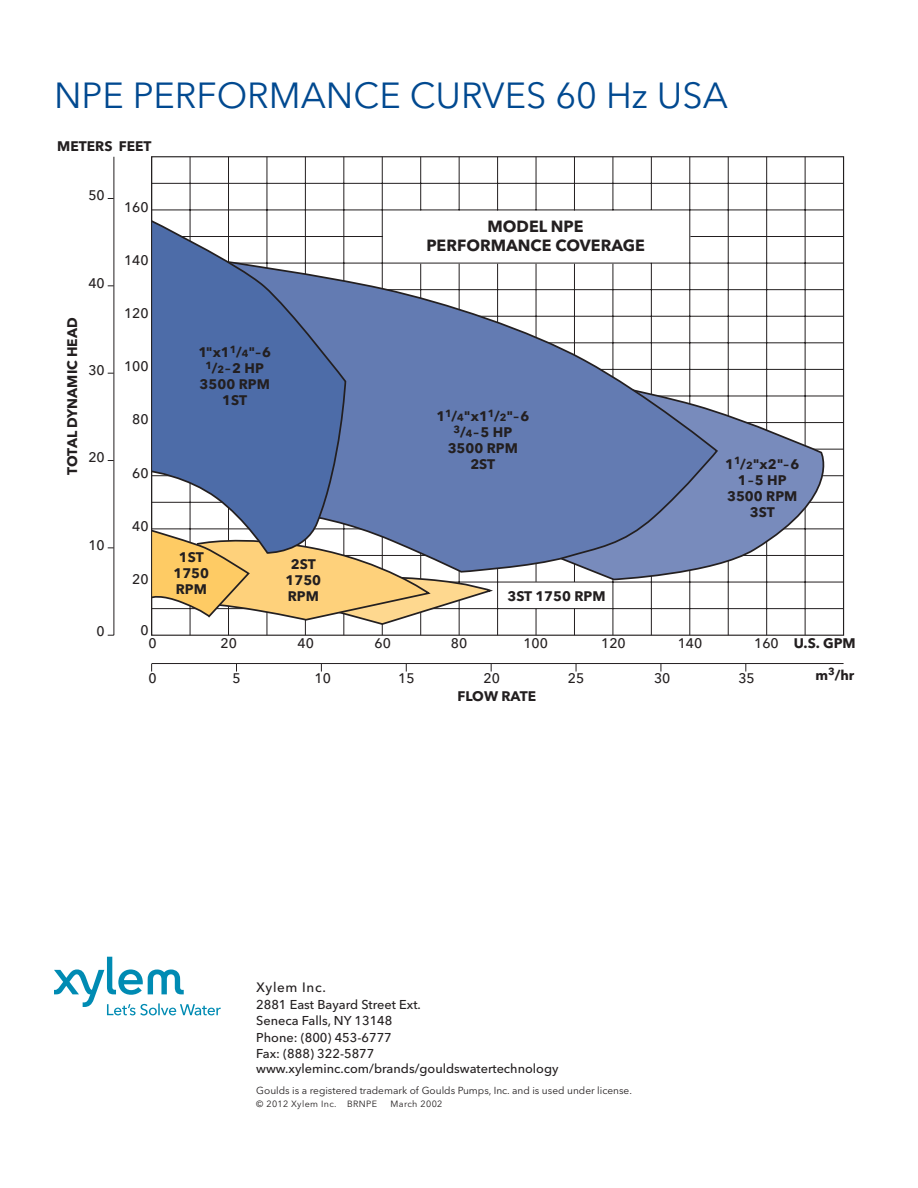
<style>
.page{position:relative;width:918px;height:1188px;background:#fff}
.page>*{position:absolute;margin:0;border:0;box-sizing:border-box;transform-origin:0 0}
.t1{font:36px "Avenir Next LT Pro";color:#014990}
.t2{font:700 16.05px/19.4px "Avenir Next LT Pro";color:#231f20;text-align:center}
.t3{font:700 13.8px/16px "Avenir Next LT Pro";color:#231f20;text-align:center}
.t4{font:500 13.8px "Avenir Next LT Pro";color:#231f20}
.t5{font:700 13.65px "Avenir Next LT Pro";color:#231f20}
.t6{font:500 13.5px "Avenir Next LT Pro";letter-spacing:.05em;color:#231f20}
.t7{font:500 12.75px/16.5px "Avenir Next LT Pro";color:#231f20}
.t8{font:10.2px "Avenir Next LT Pro";color:#231f20}
.t9{font:9px "Avenir Next LT Pro";letter-spacing:.04em;color:#231f20}
.s1{font-size:10.35px}
.s2{font-weight:500}
</style>
<div class="page">
<hr style="left:114px;top:157px;width:1px;height:478px;background:#231f20">
<hr style="left:190px;top:157px;width:1px;height:478px;background:#231f20">
<hr style="left:228px;top:157px;width:1px;height:478px;background:#231f20">
<hr style="left:267px;top:157px;width:1px;height:478px;background:#231f20">
<hr style="left:305px;top:157px;width:1px;height:478px;background:#231f20">
<hr style="left:344px;top:157px;width:1px;height:478px;background:#231f20">
<hr style="left:382px;top:157px;width:1px;height:478px;background:#231f20">
<hr style="left:420px;top:264px;width:1px;height:371px;background:#231f20">
<hr style="left:420px;top:157px;width:1px;height:53px;background:#231f20">
<hr style="left:459px;top:264px;width:1px;height:371px;background:#231f20">
<hr style="left:459px;top:157px;width:1px;height:53px;background:#231f20">
<hr style="left:497px;top:264px;width:1px;height:371px;background:#231f20">
<hr style="left:497px;top:157px;width:1px;height:53px;background:#231f20">
<svg style="left:536px;top:609px;width:1px;height:26px"></svg>
<hr style="left:536px;top:157px;width:1px;height:53px;background:#231f20">
<svg style="left:574px;top:609px;width:1px;height:26px"></svg>
<hr style="left:574px;top:157px;width:1px;height:53px;background:#231f20">
<hr style="left:613px;top:157px;width:1px;height:53px;background:#231f20">
<hr style="left:613px;top:264px;width:1px;height:371px;background:#231f20">
<hr style="left:651px;top:263px;width:1px;height:372px;background:#231f20">
<hr style="left:651px;top:157px;width:1px;height:53px;background:#231f20">
<hr style="left:690px;top:157px;width:1px;height:478px;background:#231f20">
<hr style="left:728px;top:157px;width:1px;height:478px;background:#231f20">
<hr style="left:766px;top:157px;width:1px;height:478px;background:#231f20">
<hr style="left:805px;top:157px;width:1px;height:478px;background:#231f20">
<hr style="left:152px;top:663px;width:692px;height:1px;background:#231f20">
<hr style="left:152px;top:608px;width:692px;height:1px;background:#231f20">
<hr style="left:152px;top:582px;width:692px;height:1px;background:#231f20">
<hr style="left:152px;top:555px;width:692px;height:1px;background:#231f20">
<hr style="left:152px;top:529px;width:692px;height:1px;background:#231f20">
<hr style="left:152px;top:502px;width:692px;height:1px;background:#231f20">
<hr style="left:152px;top:475px;width:692px;height:1px;background:#231f20">
<hr style="left:152px;top:449px;width:692px;height:1px;background:#231f20">
<hr style="left:152px;top:422px;width:692px;height:1px;background:#231f20">
<hr style="left:152px;top:396px;width:692px;height:1px;background:#231f20">
<hr style="left:152px;top:369px;width:692px;height:1px;background:#231f20">
<hr style="left:152px;top:343px;width:692px;height:1px;background:#231f20">
<hr style="left:152px;top:316px;width:692px;height:1px;background:#231f20">
<hr style="left:152px;top:289px;width:692px;height:1px;background:#231f20">
<hr style="left:152px;top:263px;width:692px;height:1px;background:#231f20">
<hr style="left:152px;top:236px;width:230px;height:1px;background:#231f20">
<hr style="left:691px;top:236px;width:153px;height:1px;background:#231f20">
<hr style="left:152px;top:210px;width:692px;height:1px;background:#231f20">
<hr style="left:152px;top:183px;width:692px;height:1px;background:#231f20">
<svg style="left:528px;top:372px;width:314px;height:210px"></svg>
<svg style="left:347px;top:260px;width:372px;height:313px"></svg>
<svg style="left:152px;top:529px;width:340px;height:97px"></svg>
<svg style="left:152px;top:219px;width:195px;height:336px"></svg>
<hr style="left:151px;top:157px;width:1px;height:478px;background:#231f20">
<svg style="left:54px;top:957px;width:167px;height:59px"></svg>
<p class="t1" style="left:54px;top:74px;width:675px">NPE PERFORMANCE CURVES 60 Hz USA</p>
<p class="t3" style="left:57px;top:138px;width:96px">METERS FEET</p>
<p class="t4" style="left:88px;top:187px;width:18px">50</p>
<p class="t4" style="left:88px;top:275px;width:18px">40</p>
<p class="t3" style="left:64px;top:475px;width:159px;rotate:-90deg">TOTAL DYNAMIC HEAD</p>
<p class="t4" style="left:88px;top:362px;width:18px">30</p>
<p class="t4" style="left:88px;top:449px;width:18px">20</p>
<p class="t4" style="left:88px;top:537px;width:18px">10</p>
<p class="t4" style="left:97px;top:623px;width:10px">0</p>
<p class="t4" style="left:124px;top:199px;width:26px">160</p>
<p class="t4" style="left:124px;top:252px;width:26px">140</p>
<p class="t4" style="left:124px;top:305px;width:26px">120</p>
<p class="t4" style="left:124px;top:358px;width:26px">100</p>
<p class="t4" style="left:132px;top:411px;width:18px">80</p>
<p class="t4" style="left:132px;top:464px;width:18px">60</p>
<p class="t4" style="left:132px;top:518px;width:18px">40</p>
<p class="t4" style="left:132px;top:571px;width:18px">20</p>
<p class="t4" style="left:140px;top:622px;width:10px">0</p>
<p class="t3" style="left:198px;top:344px;width:74px">1"x1<sup>1</sup>/<span class="s1">4</span>"–6<br><sup>1</sup>/<span class="s1">2</span>–2 HP<br>3500 RPM<br>1ST</p>
<p class="t3" style="left:174px;top:549px;width:37px">1ST<br>1750<br>RPM</p>
<p class="t3" style="left:286px;top:556px;width:37px">2ST<br>1750<br>RPM</p>
<p class="t2" style="left:426px;top:217px;width:220px">MODEL NPE<br>PERFORMANCE COVERAGE</p>
<p class="t3" style="left:436px;top:408px;width:94px">1<sup>1</sup>/<span class="s1">4</span>"x1<sup>1</sup>/<span class="s1">2</span>"–6<br><sup>3</sup>/<span class="s1">4</span>–5 HP<br>3500 RPM<br>2ST</p>
<p class="t3" style="left:507px;top:588px;width:100px">3ST 1750 RPM</p>
<p class="t3" style="left:725px;top:456px;width:76px">1<sup>1</sup>/<span class="s1">2</span>"x2"–6<br>1–5 HP<br>3500 RPM<br>3ST</p>
<p class="t4" style="left:148px;top:635px;width:10px">0</p>
<p class="t4" style="left:220px;top:635px;width:18px">20</p>
<p class="t4" style="left:298px;top:635px;width:18px">40</p>
<p class="t4" style="left:375px;top:635px;width:18px">60</p>
<p class="t4" style="left:451px;top:635px;width:18px">80</p>
<p class="t4" style="left:523px;top:635px;width:26px">100</p>
<p class="t4" style="left:601px;top:635px;width:26px">120</p>
<p class="t4" style="left:678px;top:635px;width:26px">140</p>
<p class="t3" style="left:754px;top:635px;width:103px"><span class="s2">160</span> U.S. GPM</p>
<p class="t4" style="left:148px;top:670px;width:10px">0</p>
<p class="t4" style="left:232px;top:670px;width:10px">5</p>
<p class="t4" style="left:315px;top:670px;width:18px">10</p>
<p class="t4" style="left:398px;top:670px;width:18px">15</p>
<p class="t4" style="left:484px;top:670px;width:18px">20</p>
<p class="t4" style="left:568px;top:670px;width:18px">25</p>
<p class="t4" style="left:654px;top:670px;width:18px">30</p>
<p class="t4" style="left:738px;top:670px;width:18px">35</p>
<p class="t5" style="left:815px;top:667px;width:40px">m<sup>3</sup>/hr</p>
<p class="t3" style="left:458px;top:688px;width:80px">FLOW RATE</p>
<p class="t6" style="left:256px;top:979px;width:71px">Xylem Inc.</p>
<p class="t7" style="left:256px;top:996px;width:166px">2881 East Bayard Street Ext.<br>Seneca Falls, NY 13148<br>Phone: (800) 453-6777<br>Fax: (888) 322-5877</p>
<p class="t7" style="left:256px;top:1061px;width:304px">www.xyleminc.com/brands/gouldswatertechnology</p>
<p class="t8" style="left:256px;top:1084px;width:377px">Goulds is a registered trademark of Goulds Pumps, Inc. and is used under license.</p>
<p class="t9" style="left:256px;top:1099px;width:122px">© 2012 Xylem Inc. BRNPE</p>
<p class="t9" style="left:391px;top:1099px;width:53px">March 2002</p>
</div>
